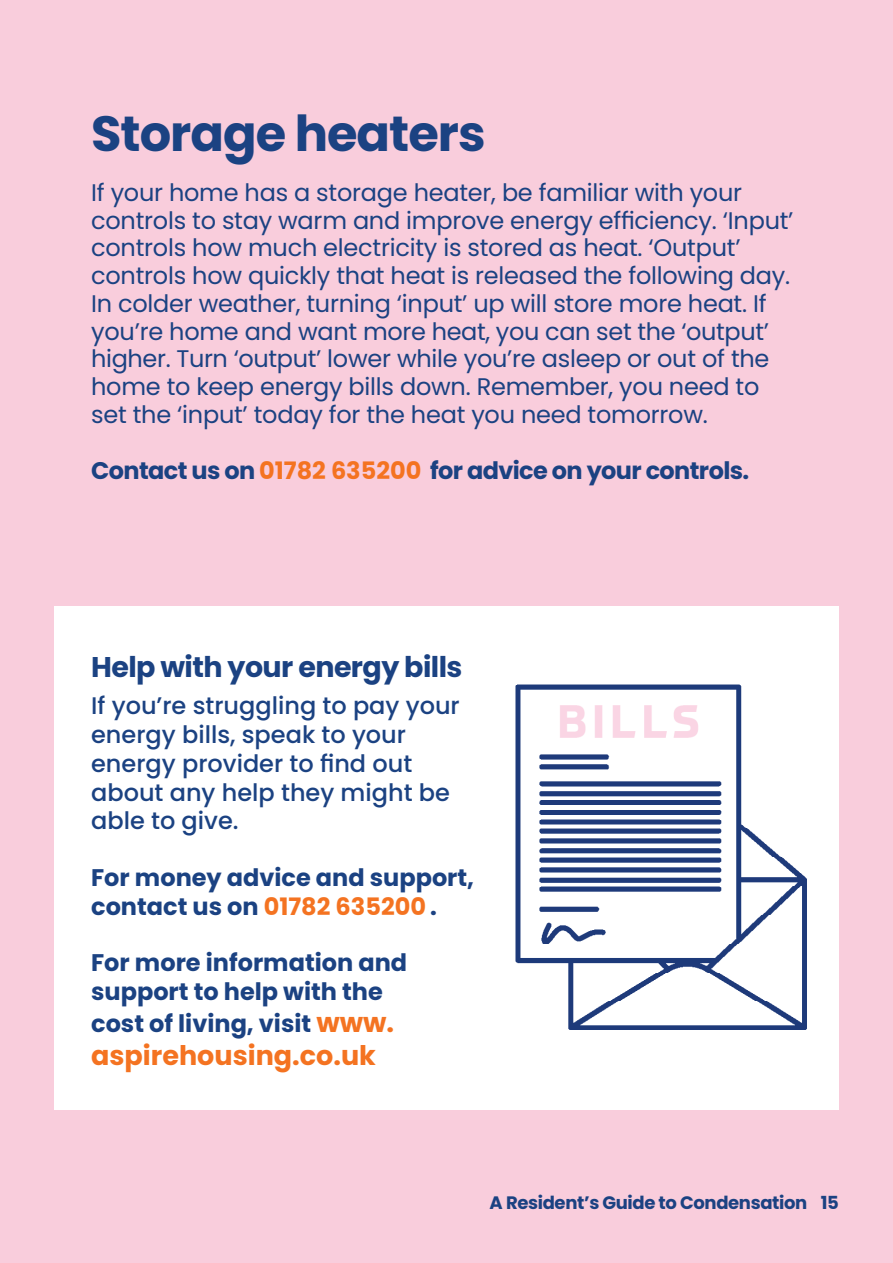
<style>
.page{position:relative;width:893px;height:1263px;background:#f9cddc}
.page>*{position:absolute;margin:0;border:0;box-sizing:border-box;transform-origin:0 0}
.t1{font:700 49.5px "Poppins";letter-spacing:-.02em;color:#1b4282}
.t2{font:700 28.5px "Poppins";letter-spacing:-.02em;color:#1b4282}
.t3{font:700 27px "Poppins";color:#f47321}
.t4{font:24px/27.8px "Poppins";letter-spacing:-.01em;color:#1b4282}
.t5{font:700 24px/28.8px "Poppins";color:#1b4282}
.t6{font:500 24px/28.8px "Poppins";color:#1b4282}
.t7{font:700 24px "Poppins";letter-spacing:-.025em;color:#1b4282}
.t8{font:700 18px "Poppins";letter-spacing:-.02em;color:#1b4282}
.s1{color:#f47321}
.s2{font-size:27px;color:#f47321}
</style>
<div class="page">
<div style="left:54px;top:606px;width:785px;height:504px;background:#fff"></div>
<img style="left:515px;top:685px;width:292px;height:345px">
<p class="t1" style="left:91px;top:105px;width:396px">Storage heaters</p>
<p class="t4" style="left:91px;top:179px;width:704px">If your home has a storage heater, be familiar with your controls to stay warm and improve energy efficiency. ‘Input’ controls how much electricity is stored as heat. ‘Output’ controls how quickly that heat is released the following day.<br>In colder weather, turning ‘input’ up will store more heat. If you’re home and want more heat, you can set the ‘output’ higher. Turn ‘output’ lower while you’re asleep or out of the home to keep energy bills down. Remember, you need to set the ‘input’ today for the heat you need tomorrow.</p>
<p class="t7" style="left:91px;top:457px;width:660px">Contact us on <span class="s1">01782 635200</span> for advice on your controls.</p>
<p class="t2" style="left:91px;top:650px;width:373px">Help with your energy bills</p>
<p class="t6" style="left:91px;top:691px;width:370px">If you’re struggling to pay your energy bills, speak to your energy provider to find out about any help they might be able to give.</p>
<p class="t5" style="left:91px;top:863px;width:384px">For money advice and support, contact us on <span class="s1">01782 635200</span> .</p>
<p class="t5" style="left:91px;top:948px;width:317px">For more information and support to help with the</p>
<p class="t5" style="left:91px;top:1010px;width:304px">cost of living, visit <span class="s2">www.</span></p>
<p class="t3" style="left:91px;top:1040px;width:286px">aspirehousing.co.uk</p>
<p class="t8" style="left:490px;top:1192px;width:351px">A Resident’s Guide to Condensation 15</p>
</div>
